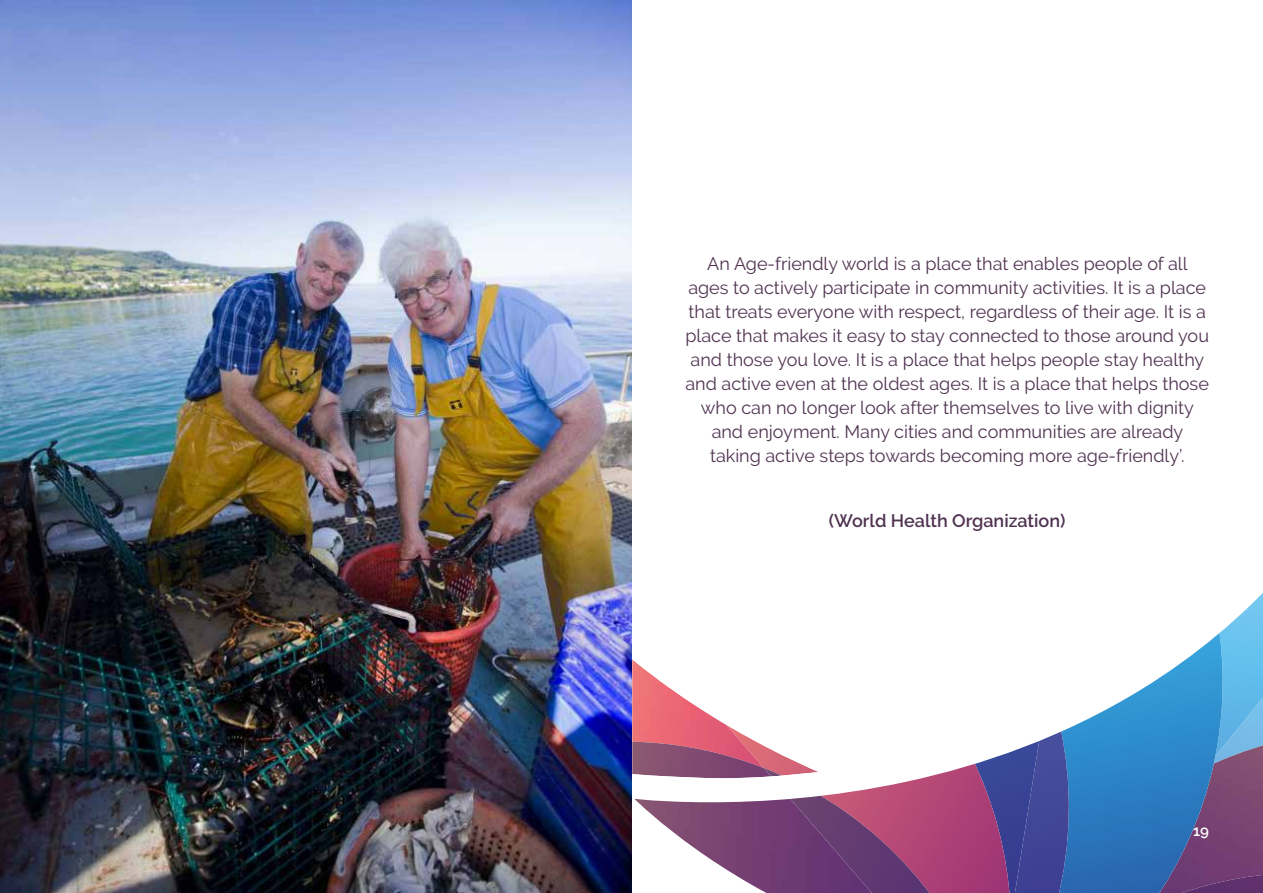
<style>
.page{position:relative;width:1263px;height:893px;background:#fff}
.page>*{position:absolute;margin:0;border:0;box-sizing:border-box;transform-origin:0 0}
.t1{font:18px/24px "Raleway";color:#503351;text-align:center}
.t2{font:600 18px "Raleway";color:#503351}
.t3{font:600 15px "Raleway";color:#fff}
</style>
<div class="page">
<svg style="left:632px;top:593px;width:631px;height:300px"></svg>
<img style="left:0;top:0;width:631px;height:893px">
<p class="t1" style="left:685px;top:252px;width:525px">An Age-friendly world is a place that enables people of all ages to actively participate in community activities. It is a place that treats everyone with respect, regardless of their age. It is a place that makes it easy to stay connected to those around you and those you love. It is a place that helps people stay healthy and active even at the oldest ages. It is a place that helps those who can no longer look after themselves to live with dignity and enjoyment. Many cities and communities are already taking active steps towards becoming more age-friendly’.</p>
<p class="t2" style="left:829px;top:510px;width:238px">(World Health Organization)</p>
<p class="t3" style="left:1193px;top:822px;width:17px">19</p>
</div>
